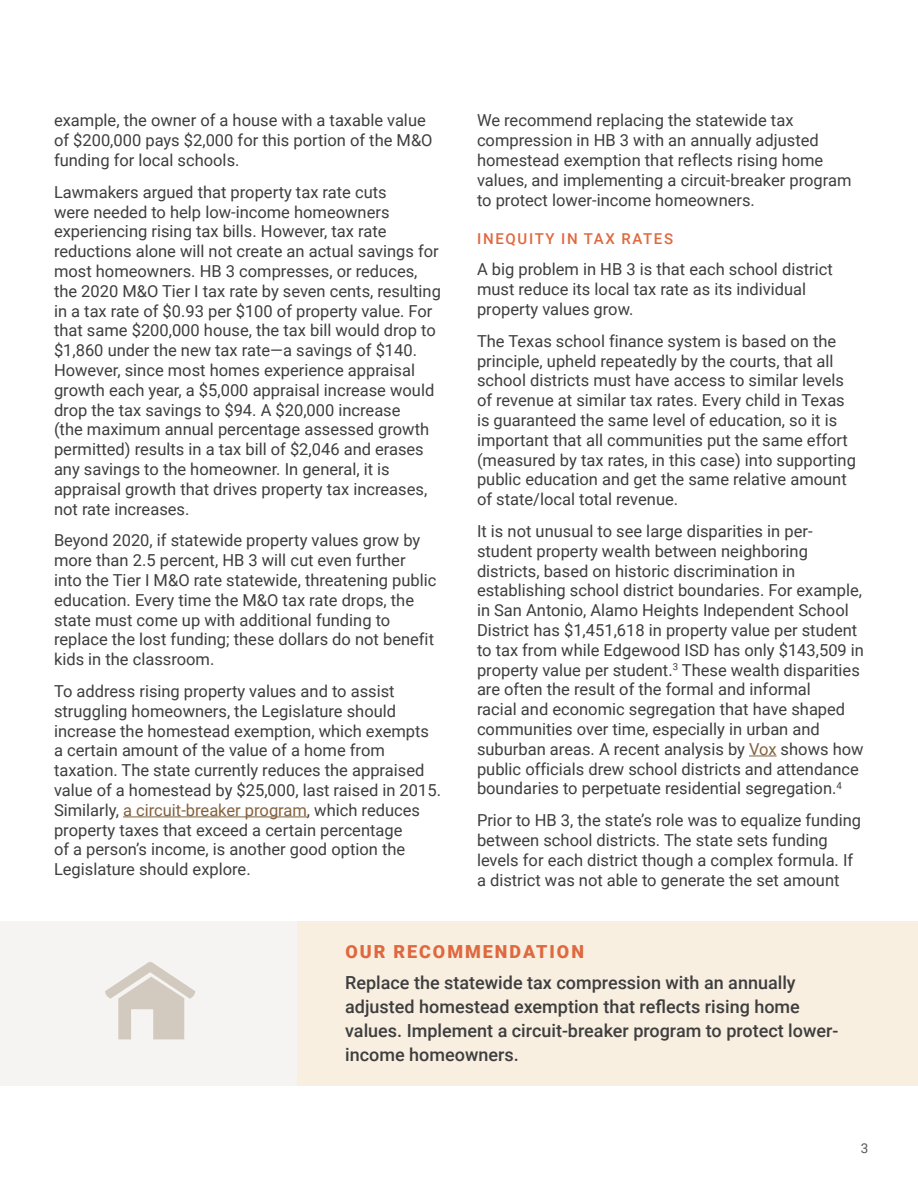
<style>
.page{position:relative;width:918px;height:1188px;background:#fff}
.page>*{position:absolute;margin:0;border:0;box-sizing:border-box;transform-origin:0 0}
.Heading_4{font:500 18px/24px "Roboto";color:#3e3e3f}
.Heading_4-2{font:900 18px "Roboto";letter-spacing:.11em;color:#df693f}
.Body_Text_-_no_break{font:16.5px/19.8px "Roboto";color:#3e3e3f}
.Heading_3{font:500 15px "Roboto";letter-spacing:.11em;color:#df693f}
.t1{font:13.5px "Roboto";color:#57585a}
.s1{color:#82613e}
</style>
<div class="page">
<div style="left:0;top:921px;width:306px;height:165px;background:#f6f4f2"></div>
<hr style="left:123px;top:817px;width:184px;height:1px;background:#82613e">
<svg style="left:749px;top:756px;width:28px;height:1px"></svg>
<div style="left:297px;top:921px;width:621px;height:165px;background:#f8efe1"></div>
<svg style="left:105px;top:962px;width:91px;height:77px"></svg>
<p class="Body_Text_-_no_break" style="left:54px;top:110px;width:380px">example, the owner of a house with a taxable value of $200,000 pays $2,000 for this portion of the M&amp;O funding for local schools.</p>
<p class="Body_Text_-_no_break" style="left:54px;top:181px;width:389px">Lawmakers argued that property tax rate cuts<br>were needed to help low-income homeowners experiencing rising tax bills. However, tax rate reductions alone will not create an actual savings for most homeowners. HB 3 compresses, or reduces, the 2020 M&amp;O Tier I tax rate by seven cents, resulting in a tax rate of $0.93 per $100 of property value. For that same $200,000 house, the tax bill would drop to $1,860 under the new tax rate—a savings of $140.<br>However, since most homes experience appraisal growth each year, a $5,000 appraisal increase would drop the tax savings to $94. A $20,000 increase<br>(the maximum annual percentage assessed growth permitted) results in a tax bill of $2,046 and erases any savings to the homeowner. In general, it is appraisal growth that drives property tax increases, not rate increases.</p>
<p class="Body_Text_-_no_break" style="left:54px;top:530px;width:384px">Beyond 2020, if statewide property values grow by more than 2.5 percent, HB 3 will cut even further into the Tier I M&amp;O rate statewide, threatening public education. Every time the M&amp;O tax rate drops, the state must come up with additional funding to replace the lost funding; these dollars do not benefit kids in the classroom.</p>
<p class="Body_Text_-_no_break" style="left:54px;top:681px;width:389px">To address rising property values and to assist struggling homeowners, the Legislature should increase the homestead exemption, which exempts a certain amount of the value of a home from taxation. The state currently reduces the appraised value of a homestead by $25,000, last raised in 2015.<br>Similarly, <span class="s1">a circuit-breaker program</span>, which reduces property taxes that exceed a certain percentage<br>of a person’s income, is another good option the Legislature should explore.</p>
<p class="Body_Text_-_no_break" style="left:477px;top:110px;width:376px">We recommend replacing the statewide tax compression in HB 3 with an annually adjusted homestead exemption that reflects rising home values, and implementing a circuit-breaker program to protect lower-income homeowners.</p>
<p class="Heading_3" style="left:477px;top:228px;width:197px">INEQUITY IN TAX RATES</p>
<p class="Body_Text_-_no_break" style="left:477px;top:259px;width:357px">A big problem in HB 3 is that each school district must reduce its local tax rate as its individual property values grow.</p>
<p class="Body_Text_-_no_break" style="left:477px;top:330px;width:380px">The Texas school finance system is based on the principle, upheld repeatedly by the courts, that all school districts must have access to similar levels of revenue at similar tax rates. Every child in Texas is guaranteed the same level of education, so it is important that all communities put the same effort (measured by tax rates, in this case) into supporting public education and get the same relative amount of state/local total revenue.</p>
<p class="Body_Text_-_no_break" style="left:477px;top:521px;width:388px">It is not unusual to see large disparities in per&shy;student property wealth between neighboring districts, based on historic discrimination in establishing school district boundaries. For example, in San Antonio, Alamo Heights Independent School District has $1,451,618 in property value per student to tax from while Edgewood ISD has only $143,509 in property value per student.<sup>3</sup> These wealth disparities are often the result of the formal and informal<br>racial and economic segregation that have shaped communities over time, especially in urban and suburban areas. A recent analysis by <span class="s1">Vox</span> shows how public officials drew school districts and attendance boundaries to perpetuate residential segregation.<sup>4</sup></p>
<p class="Body_Text_-_no_break" style="left:477px;top:810px;width:386px">Prior to HB 3, the state’s role was to equalize funding between school districts. The state sets funding levels for each district though a complex formula. If a district was not able to generate the set amount</p>
<p class="Heading_4-2" style="left:345px;top:939px;width:240px">OUR RECOMMENDATION</p>
<p class="Heading_4" style="left:345px;top:970px;width:495px">Replace the statewide tax compression with an annually adjusted homestead exemption that reflects rising home values. Implement a circuit-breaker program to protect lower&shy;income homeowners.</p>
<p class="t1" style="left:861px;top:1139px;width:9px">3</p>
</div>
